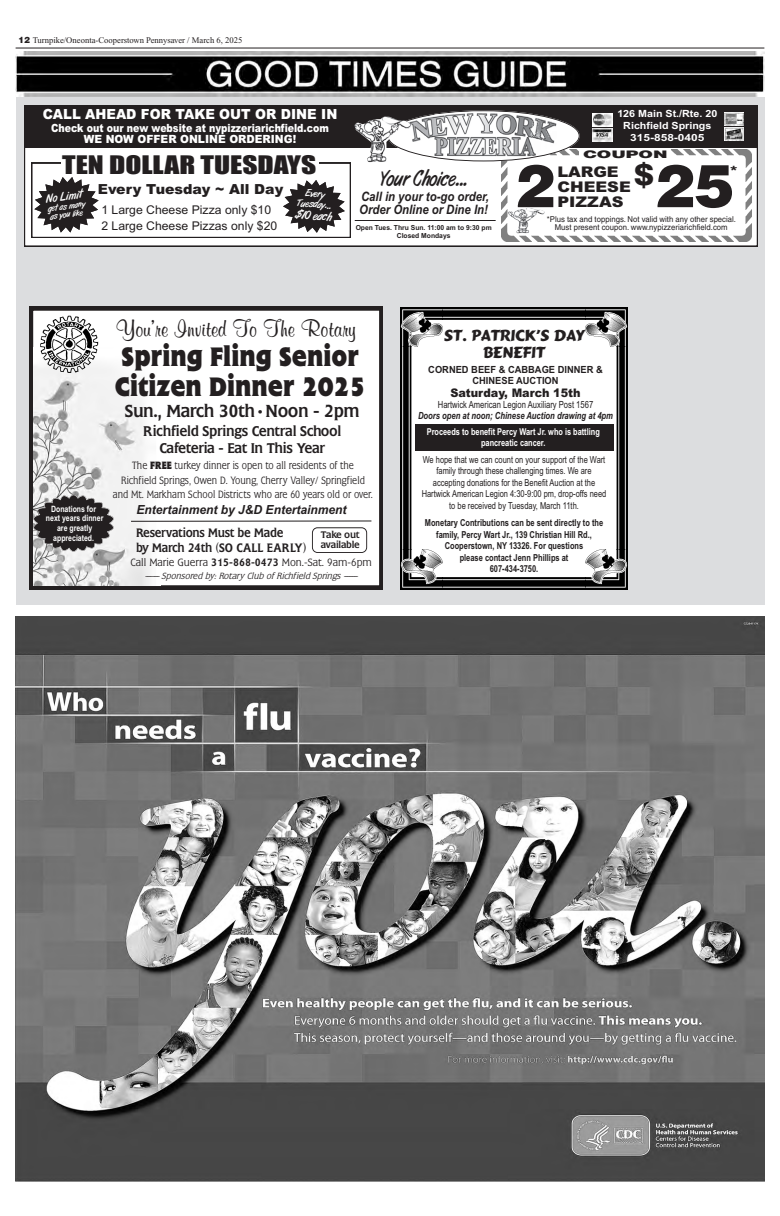
<style>
.page{position:relative;width:780px;height:1216px;background:#fff}
.page>*{position:absolute;margin:0;border:0;box-sizing:border-box;transform-origin:0 0}
.t1{font:900 59.4px "Helvetica";color:#231f20}
.t2{font:27.7px/30.5px "Flange Bold DTC";color:#231f20;scale:.94 1}
.t3{font:25.2px "Mural Script DTC";color:#231f20}
.t4{font:23.6px "Impact+T42";color:#231f20;scale:1.25 1}
.t5{font:21.2px "Art Brush";color:#231f20;scale:.87 1}
.t6{font:18.1px "Flange Regular DTC";letter-spacing:-.025em;color:#231f20}
.t7{font:17.1px/17.3px "Cartoon";color:#231f20;text-align:center;scale:1.04 1}
.t8{font:14.7px/16.3px "Flange Regular DTC";letter-spacing:-.025em;color:#231f20;text-align:center}
.t9{font:14.7px/14.7px "Arial Black+T42";color:#231f20;scale:1.11 1}
.t10{font:14.1px "Helvetica Bold+T42";color:#231f20;scale:1.37 1}
.t11{font:14px "Arial Black+T42";color:#fff;scale:.94 1}
.t12{font:13.9px "Arial Black+T42";color:#231f20}
.t13{font:13px/13px "Arial Bold Italic MT+T42";color:#231f20;scale:.87 1}
.t14{font:12.8px/15.2px "Flange Regular DTC";letter-spacing:-.025em;color:#231f20}
.t15{font:italic 700 12.5px "Arial Narrow";color:#231f20;scale:1.17 1}
.t16{font:12px/16.8px "Arial MT+T42";color:#231f20}
.t17{font:12px "Art Brush";color:#fff;scale:.96 1}
.t18{font:11.8px "Arial Black+T42";color:#231f20;scale:.95 1}
.t19{font:11.5px "Art Brush";color:#fff}
.t20{font:11.3px/11.3px "Arial Black+T42";color:#fff;text-align:center;scale:.84 1}
.t21{font:11.1px "Flange Light DTC";color:#231f20}
.t22{font:11px/14.3px "Flange Light DTC";color:#231f20;text-align:center;scale:.89 1}
.t23{font:900 10.4px "Helvetica";color:#231f20;scale:1.68 1}
.t24{font:10px/10.5px "Art Brush";color:#fff;text-align:center;scale:.96 1}
.t25{font:9.9px/11.9px "Arial Bold MT+T42";color:#fff;text-align:center;scale:1.08 1}
.t26{font:9.9px/10.4px "Flange Regular DTC";letter-spacing:-.025em;color:#231f20;scale:1.05 1}
.t27{font:italic 700 9.8px "Arial Narrow";color:#231f20;scale:.95 1}
.t28{font:9.8px/10.8px "Arial Bold MT+T42";color:#231f20;text-align:center;scale:.95 1}
.t29{font:9.8px "Arial Narrow";color:#231f20;scale:.95 1}
.t30{font:9.6px/11.5px "Arial Narrow";color:#231f20;text-align:center;scale:.95 1}
.t31{font:700 9.6px/11.5px "Arial Narrow";color:#231f20;text-align:center;scale:.95 1}
.t32{font:700 9.5px/10.7px "Arial Narrow";color:#fff;text-align:center;scale:.95 1}
.t33{font:italic 9.4px "Flange Light DTC";color:#231f20}
.t34{font:700 8.7px/9.6px "Arial Narrow";color:#fff;text-align:center}
.t35{font:8.7px/8.2px "Art Brush";color:#fff}
.t36{font:8.6px "Times New Roman";color:#231f20}
.t37{font:8.1px/8.1px "Helvetica";color:#231f20;text-align:center;scale:.96 1}
.t38{font:6.9px/8.3px "Arial Bold MT+T42";color:#231f20;text-align:center}
.s1{font-family:"Helvetica";font-weight:900}
.s2{font-family:"Flange Bold DTC"}
.s3{font-family:"Flange Regular DTC"}
</style>
<div class="page">
<div style="left:16px;top:52px;width:748px;height:553px;background:#dcdddf"></div>
<hr style="left:16px;top:48px;width:748px;height:1px;background:#231f20">
<div style="left:401px;top:307px;width:226px;height:282px;background:#fff"></div>
<img style="left:401px;top:307px;width:41px;height:242px">
<img style="left:442px;top:307px;width:185px;height:39px">
<img style="left:586px;top:346px;width:41px;height:243px">
<img style="left:401px;top:549px;width:185px;height:40px">
<div style="left:415px;top:424px;width:198px;height:26px;background:#231f20"></div>
<svg style="left:24px;top:238px;width:734px;height:8px;background:#e8e8e8"></svg>
<img style="left:501px;top:238px;width:251px;height:3px">
<svg style="left:24px;top:105px;width:734px;height:133px;background:#b5b4b4"></svg>
<svg style="left:30px;top:307px;width:353px;height:282px;background:#efefef"></svg>
<img style="left:33px;top:348px;width:127px;height:237px">
<img style="left:35px;top:310px;width:68px;height:68px">
<svg style="left:32px;top:493px;width:83px;height:59px;background:#5f5d5d"></svg>
<svg style="left:130px;top:520px;width:242px;height:33px;background:#f3f3f3"></svg>
<img style="left:16px;top:52px;width:748px;height:45px">
<img style="left:16px;top:616px;width:748px;height:565px">
<p class="t36" style="left:18px;top:37px;width:226px"><span class="s1">12</span> Turnpike/Oneonta-Cooperstown Pennysaver / March 6, 2025</p>
<h3 class="t11" style="left:43px;top:109px;width:315px">CALL AHEAD FOR TAKE OUT OR DINE IN</h3>
<p class="t20" style="left:51px;top:123px;width:332px">Check out our new website at nypizzeriarichfield.com<br>WE NOW OFFER ONLINE ORDERING!</p>
<h3 class="t4" style="left:62px;top:155px;width:205px">TEN DOLLAR TUESDAYS</h3>
<h3 class="t12" style="left:98px;top:184px;width:187px">Every Tuesday ~ All Day</h3>
<p class="t16" style="left:101px;top:202px;width:177px">1 Large Cheese Pizza only $10<br>2 Large Cheese Pizzas only $20</p>
<p class="t19" style="left:45px;top:194px;width:38px;rotate:-8deg">No Limit</p>
<p class="t35" style="left:47px;top:206px;width:39px;rotate:-8deg">get as many as you like</p>
<p class="t24" style="left:298px;top:188px;width:37px;rotate:4deg">Every<br>Tuesday...</p>
<p class="t17" style="left:296px;top:209px;width:39px;rotate:4deg">$10 each</p>
<h3 class="t5" style="left:380px;top:169px;width:102px">Your Choice...</h3>
<h3 class="t13" style="left:359px;top:191px;width:151px">Call in your to-go order,<br>Order Online or Dine In!</h3>
<p class="t38" style="left:356px;top:224px;width:138px">Open Tues. Thru Sun. 11:00 am to 9:30 pm<br>Closed Mondays</p>
<p class="t25" style="left:617px;top:109px;width:94px">126 Main St./Rte. 20<br>Richfield Springs<br>315-858-0405</p>
<p class="t23" style="left:583px;top:151px;width:52px">COUPON</p>
<h1 class="t1" style="left:514px;top:164px;width:41px">2</h1>
<h1 class="t1" style="left:634px;top:164px;width:101px"><sup>$</sup>25</h1>
<h3 class="t10" style="left:730px;top:166px;width:7px">*</h3>
<h3 class="t9" style="left:557px;top:166px;width:68px">LARGE<br>CHEESE<br>PIZZAS</h3>
<p class="t37" style="left:547px;top:215px;width:198px">*Plus tax and toppings. Not valid with any other special.<br>Must present coupon. www.nypizzeriarichfield.com</p>
<h3 class="t3" style="left:116px;top:312px;width:241px">You’re Invited To The Rotary</h3>
<h2 class="t2" style="left:115px;top:341px;width:268px">Spring Fling Senior<br>Citizen Dinner 2025</h2>
<h3 class="t6" style="left:125px;top:401px;width:236px">Sun., March 30th•Noon - 2pm</h3>
<h3 class="t8" style="left:143px;top:423px;width:200px">Richfield Springs Central School<br>Cafeteria - Eat In This Year</h3>
<p class="t22" style="left:113px;top:459px;width:293px">The <span class="s2">FREE</span> turkey dinner is open to all residents of the<br>Richfield Springs, Owen D. Young, Cherry Valley/ Springfield and Mt. Markham School Districts who are 60 years old or over.</p>
<h3 class="t14" style="left:136px;top:525px;width:172px">Reservations Must be Made<br>by March 24th (SO CALL EARLY)</h3>
<p class="t21" style="left:131px;top:556px;width:243px">Call Marie Guerra <span class="s3">315-868-0473</span> Mon.-Sat. 9am-6pm</p>
<p class="t33" style="left:145px;top:570px;width:218px">--------Sponsored by:Rotary Club of Richfield Springs--------</p>
<p class="t34" style="left:46px;top:504px;width:59px">Donations for next years dinner are greatly appreciated.</p>
<h3 class="t15" style="left:137px;top:504px;width:181px">Entertainment by J&amp;D Entertainment</h3>
<p class="t26" style="left:321px;top:529px;width:39px">Take out available</p>
<h3 class="t7" style="left:444px;top:328px;width:137px">ST. PATRICK’S DAY<br>BENEFIT</h3>
<p class="t28" style="left:428px;top:365px;width:185px">CORNED BEEF &amp; CABBAGE DINNER &amp;<br>CHINESE AUCTION</p>
<p class="t18" style="left:450px;top:388px;width:139px">Saturday, March 15th</p>
<p class="t29" style="left:438px;top:400px;width:165px">H artwick American Leg ion Aux iliary Post 15 67</p>
<p class="t27" style="left:418px;top:411px;width:207px">Doors open at noon; Chinese Auction drawing at 4pm</p>
<p class="t32" style="left:427px;top:427px;width:184px">Proceeds to benefit Percy Wart Jr. who is battling pancreatic cancer.</p>
<p class="t30" style="left:422px;top:454px;width:196px">We hope that we can count on y our support of the Wart family throug h these challeng ing times. We are accepting donations for the B enefit Auction at the<br>H artwick American Leg ion 4: 30 - 9: 0 0 pm, drop- offs need to b e received b y Tuesday , March 11th.</p>
<p class="t31" style="left:425px;top:517px;width:189px">Monetary Contributions can be sent directly to the family, Percy Wart Jr., 139 Christian Hill Rd., Cooperstown, NY 13326. For questions<br>please contact Jenn Phillips at<br>607-434-3750.</p>
</div>
